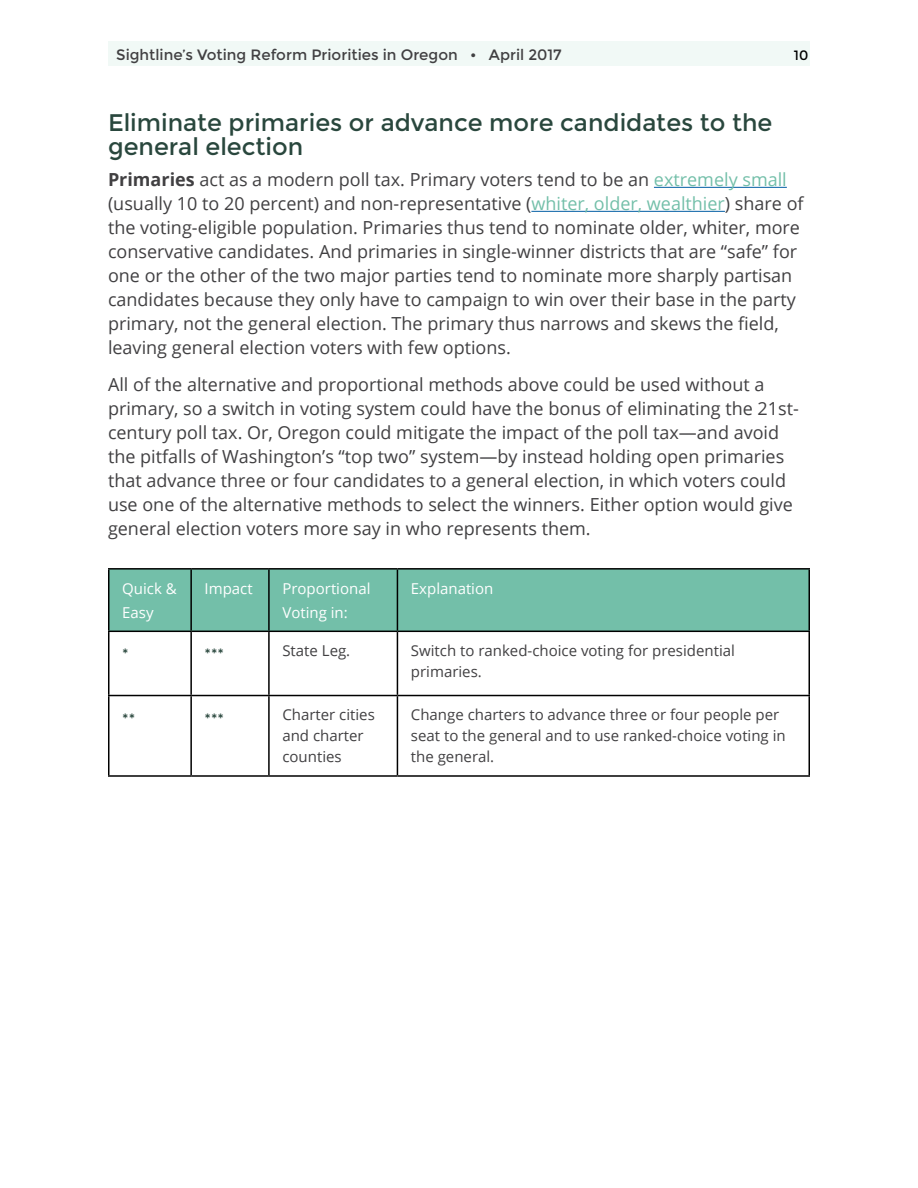
<style>
.page{position:relative;width:918px;height:1188px;background:#fff}
.page>*{position:absolute;margin:0;border:0;box-sizing:border-box;transform-origin:0 0}
.t1{font:24px/24px "Montserrat";color:#29473d}
.t2{font:18px/24px "Open Sans";color:#414042}
.t3{font:15px/21px "Open Sans";color:#414042}
.t4{font:15px "Montserrat";color:#414042}
.t5{font:15px/24px "Open Sans";color:#fff}
.t6{font:15px "Montserrat";color:#29473d}
.t7{font:13.5px "Montserrat";color:#000}
.s1{font-weight:700}
.s2{color:#73bfa9}
</style>
<div class="page">
<div style="left:108px;top:41px;width:702px;height:24px;background:#f1f9f6"></div>
<hr style="left:654px;top:187px;width:133px;height:1px;background:#005da4">
<hr style="left:531px;top:211px;width:194px;height:1px;background:#005da4">
<div style="left:110px;top:570px;width:698px;height:61px;background:#73bfa9"></div>
<hr style="left:108px;top:568px;width:83px;height:2px;background:#000">
<hr style="left:108px;top:570px;width:2px;height:61px;background:#000">
<hr style="left:191px;top:568px;width:78px;height:2px;background:#000">
<hr style="left:190px;top:570px;width:2px;height:61px;background:#000">
<hr style="left:269px;top:568px;width:128px;height:2px;background:#000">
<hr style="left:268px;top:570px;width:2px;height:61px;background:#000">
<hr style="left:397px;top:568px;width:413px;height:2px;background:#000">
<hr style="left:397px;top:570px;width:1px;height:61px;background:#000">
<hr style="left:808px;top:570px;width:2px;height:61px;background:#000">
<hr style="left:108px;top:631px;width:83px;height:1px;background:#000">
<hr style="left:108px;top:632px;width:2px;height:63px;background:#000">
<hr style="left:191px;top:631px;width:78px;height:1px;background:#000">
<hr style="left:190px;top:632px;width:2px;height:63px;background:#000">
<hr style="left:269px;top:631px;width:128px;height:1px;background:#000">
<hr style="left:268px;top:632px;width:2px;height:63px;background:#000">
<hr style="left:397px;top:631px;width:413px;height:1px;background:#000">
<hr style="left:397px;top:632px;width:1px;height:63px;background:#000">
<hr style="left:808px;top:632px;width:2px;height:63px;background:#000">
<hr style="left:108px;top:695px;width:83px;height:1px;background:#000">
<hr style="left:108px;top:696px;width:2px;height:79px;background:#000">
<hr style="left:191px;top:695px;width:78px;height:1px;background:#000">
<hr style="left:190px;top:696px;width:2px;height:79px;background:#000">
<hr style="left:269px;top:695px;width:128px;height:1px;background:#000">
<hr style="left:268px;top:696px;width:2px;height:79px;background:#000">
<hr style="left:397px;top:695px;width:413px;height:1px;background:#000">
<hr style="left:397px;top:696px;width:1px;height:79px;background:#000">
<hr style="left:808px;top:696px;width:2px;height:79px;background:#000">
<hr style="left:108px;top:775px;width:83px;height:2px;background:#000">
<hr style="left:191px;top:775px;width:78px;height:2px;background:#000">
<hr style="left:269px;top:775px;width:128px;height:2px;background:#000">
<hr style="left:397px;top:775px;width:413px;height:2px;background:#000">
<p class="t4" style="left:116px;top:46px;width:447px">Sightline’s Voting Reform Priorities in Oregon • April 2017</p>
<p class="t7" style="left:794px;top:48px;width:16px">10</p>
<h1 class="t1" style="left:108px;top:111px;width:666px">Eliminate primaries or advance more candidates to the general election</h1>
<p class="t2" style="left:108px;top:167px;width:697px"><span class="s1">Primaries</span> act as a modern poll tax. Primary voters tend to be an <span class="s2">extremely small </span>(usually 10 to 20 percent) and non-representative (<span class="s2">whiter, older, wealthier</span>) share of the voting-eligible population. Primaries thus tend to nominate older, whiter, more conservative candidates. And primaries in single-winner districts that are “safe” for one or the other of the two major parties tend to nominate more sharply partisan candidates because they only have to campaign to win over their base in the party primary, not the general election. The primary thus narrows and skews the field, leaving general election voters with few options.</p>
<p class="t2" style="left:108px;top:372px;width:692px">All of the alternative and proportional methods above could be used without a primary, so a switch in voting system could have the bonus of eliminating the 21st&shy;century poll tax. Or, Oregon could mitigate the impact of the poll tax—and avoid the pitfalls of Washington’s “top two” system—by instead holding open primaries that advance three or four candidates to a general election, in which voters could use one of the alternative methods to select the winners. Either option would give general election voters more say in who represents them.</p>
<p class="t5" style="left:122px;top:576px;width:56px">Quick &amp;<br>Easy</p>
<p class="t5" style="left:205px;top:576px;width:50px">Impact</p>
<p class="t5" style="left:282px;top:576px;width:90px">Proportional<br>Voting in:</p>
<p class="t5" style="left:411px;top:576px;width:84px">Explanation</p>
<p class="t6" style="left:122px;top:645px;width:8px">*</p>
<p class="t6" style="left:205px;top:645px;width:21px">***</p>
<p class="t3" style="left:282px;top:640px;width:69px">State Leg.</p>
<p class="t3" style="left:411px;top:640px;width:326px">Switch to ranked-choice voting for presidential primaries.</p>
<p class="t6" style="left:122px;top:710px;width:14px">**</p>
<p class="t6" style="left:205px;top:710px;width:21px">***</p>
<p class="t3" style="left:282px;top:704px;width:94px">Charter cities and charter counties</p>
<p class="t3" style="left:411px;top:704px;width:376px">Change charters to advance three or four people per seat to the general and to use ranked-choice voting in the general.</p>
</div>
